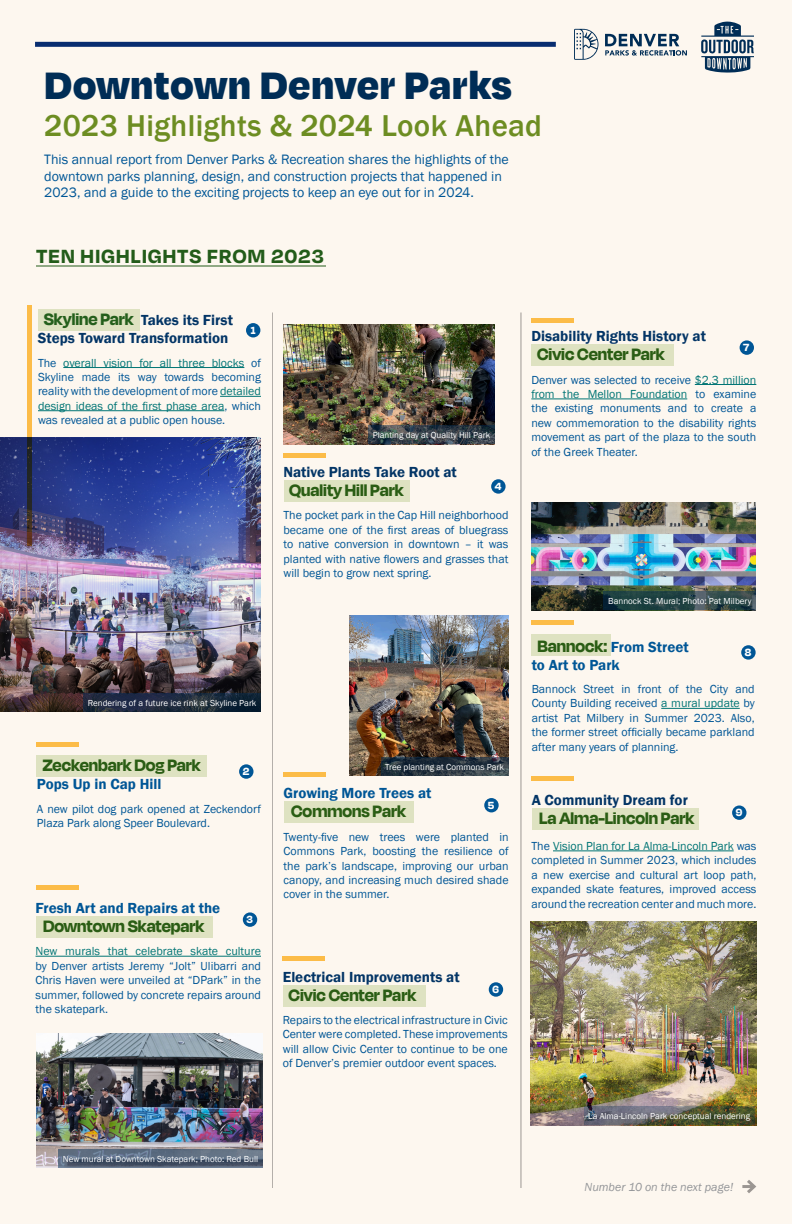
<style>
.page{position:relative;width:792px;height:1224px;background:#fdf7ef}
.page>*{position:absolute;margin:0;border:0;box-sizing:border-box;transform-origin:0 0}
.t1{font:900 44px "Degular";letter-spacing:.01em;color:#002d56}
.t2{font:500 31px "Franklin Gothic";letter-spacing:.01em;color:#6d8d22}
.t3{font:700 22px "Degular";letter-spacing:.03em;color:#245f1c}
.t4{font:700 19px "Degular Display";color:#245f1c}
.t5{font:600 15px/18px "Franklin Gothic";color:#033566;text-align:center}
.t6{font:600 15px "Franklin Gothic";color:#005696}
.t7{font:14px/16.8px "Franklin Gothic";color:#005696}
.t8{font:12px/14.4px "Franklin Gothic";color:#005696;text-align:justify}
.t9{font:italic 12px "Franklin Gothic";color:#939598}
.t10{font:700 12px "Degular Display";color:#fff}
.t11{font:9px "Franklin Gothic";color:#fff}
.s1{font-family:"Degular Display";font-weight:700;font-size:19px;color:#245f1c}
.s2{color:#017575}
</style>
<div class="page">
<hr style="left:36px;top:956px;width:225px;height:1px;background:#017575">
<hr style="left:553px;top:851px;width:181px;height:1px;background:#017575">
<div style="left:38px;top:309px;width:102px;height:21px;background:#dee2c1"></div>
<div style="left:532px;top:808px;width:167px;height:22px;background:#dee2c1"></div>
<div style="left:36px;top:917px;width:177px;height:21px;background:#dee2c1"></div>
<div style="left:35px;top:42px;width:521px;height:5px;background:#082d70"></div>
<svg style="left:701px;top:21px;width:53px;height:52px"></svg>
<hr style="left:63px;top:367px;width:181px;height:1px;background:#017575">
<hr style="left:220px;top:396px;width:41px;height:1px;background:#017575">
<hr style="left:38px;top:410px;width:186px;height:1px;background:#017575">
<hr style="left:695px;top:384px;width:61px;height:1px;background:#017575">
<hr style="left:531px;top:399px;width:156px;height:1px;background:#017575">
<hr style="left:661px;top:708px;width:79px;height:1px;background:#017575">
<div style="left:284px;top:453px;width:42px;height:5px;background:#fec24d"></div>
<div style="left:36px;top:742px;width:42px;height:5px;background:#fec24d"></div>
<div style="left:36px;top:885px;width:42px;height:5px;background:#fec24d"></div>
<div style="left:284px;top:772px;width:42px;height:5px;background:#fec24d"></div>
<div style="left:531px;top:620px;width:42px;height:5px;background:#fec24d"></div>
<div style="left:531px;top:318px;width:42px;height:5px;background:#fec24d"></div>
<hr style="left:36px;top:265px;width:290px;height:1px;background:#245f1c">
<div style="left:283px;top:956px;width:42px;height:5px;background:#fec24d"></div>
<div style="left:531px;top:776px;width:43px;height:5px;background:#fec24d"></div>
<img style="left:0;top:438px;width:261px;height:274px">
<img style="left:530px;top:921px;width:226px;height:204px">
<img style="left:284px;top:325px;width:211px;height:119px">
<img style="left:349px;top:616px;width:159px;height:160px">
<img style="left:531px;top:503px;width:225px;height:107px">
<img style="left:36px;top:1034px;width:227px;height:134px">
<div style="left:531px;top:345px;width:143px;height:21px;background:#dee2c1"></div>
<div style="left:283px;top:985px;width:142px;height:21px;background:#dee2c1"></div>
<div style="left:532px;top:635px;width:79px;height:21px;background:#dee2c1"></div>
<div style="left:284px;top:802px;width:130px;height:21px;background:#dee2c1"></div>
<div style="left:284px;top:481px;width:126px;height:21px;background:#dee2c1"></div>
<div style="left:36px;top:755px;width:171px;height:22px;background:#dee2c1"></div>
<svg style="left:27px;top:305px;width:5px;height:241px"></svg>
<div style="left:246px;top:323px;width:14px;height:14px;background:#005696;border-radius:50%"></div>
<div style="left:491px;top:479px;width:15px;height:15px;background:#005696;border-radius:50%"></div>
<div style="left:740px;top:340px;width:14px;height:15px;background:#005696;border-radius:50%"></div>
<div style="left:489px;top:982px;width:14px;height:15px;background:#005696;border-radius:50%"></div>
<div style="left:741px;top:645px;width:15px;height:15px;background:#005696;border-radius:50%"></div>
<div style="left:239px;top:764px;width:15px;height:15px;background:#005696;border-radius:50%"></div>
<div style="left:484px;top:798px;width:15px;height:14px;background:#005696;border-radius:50%"></div>
<hr style="left:272px;top:312px;width:1px;height:876px;background:#231f20">
<hr style="left:521px;top:312px;width:1px;height:876px;background:#231f20">
<div style="left:243px;top:912px;width:14px;height:15px;background:#005696;border-radius:50%"></div>
<div style="left:732px;top:805px;width:15px;height:15px;background:#005696;border-radius:50%"></div>
<svg style="left:605px;top:34px;width:82px;height:22px"></svg>
<svg style="left:574px;top:29px;width:24px;height:31px"></svg>
<svg style="left:742px;top:1180px;width:15px;height:13px"></svg>
<svg style="left:83px;top:693px;width:178px;height:19px;background:#1c2a3d"></svg>
<svg style="left:368px;top:425px;width:127px;height:19px;background:#37434b"></svg>
<svg style="left:604px;top:591px;width:152px;height:19px;background:#284547"></svg>
<svg style="left:381px;top:757px;width:127px;height:19px;background:#283540"></svg>
<svg style="left:58px;top:1149px;width:205px;height:19px;background:#556579"></svg>
<svg style="left:584px;top:1107px;width:171px;height:18px;background:#5a5d51"></svg>
<p class="t1" style="left:44px;top:56px;width:469px">Downtown Denver Parks</p>
<p class="t2" style="left:44px;top:107px;width:499px">2023 Highlights &amp; 2024 Look Ahead</p>
<p class="t7" style="left:44px;top:151px;width:466px">This annual report from Denver Parks &amp; Recreation shares the highlights of the downtown parks planning, design, and construction projects that happened in<br>2023, and a guide to the exciting projects to keep an eye out for in 2024.</p>
<h3 class="t3" style="left:36px;top:242px;width:289px">TEN HIGHLIGHTS FROM 2023</h3>
<p class="t5" style="left:38px;top:311px;width:197px"><span class="s1">Skyline Park</span> Takes its First<br>Steps Toward Transformation</p>
<p class="t8" style="left:38px;top:356px;width:225px">The <span class="s2">overall vision for all three blocks</span> of Skyline made its way towards becoming reality with the development of more <span class="s2">detailed design ideas of the first phase area</span>, which was revealed at a public open house.</p>
<p class="t10" style="left:251px;top:323px;width:6px">1</p>
<p class="t11" style="left:373px;top:429px;width:119px">Planting day at Quality Hill Park</p>
<p class="t5" style="left:284px;top:463px;width:175px">Native Plants Take Root at</p>
<p class="t4" style="left:289px;top:479px;width:116px">Quality Hill Park</p>
<p class="t8" style="left:284px;top:509px;width:227px">The pocket park in the Cap Hill neighborhood became one of the first areas of bluegrass to native conversion in downtown – it was planted with native flowers and grasses that will begin to grow next spring.</p>
<p class="t10" style="left:495px;top:479px;width:8px">4</p>
<p class="t11" style="left:88px;top:697px;width:170px">Rendering of a future ice rink at Skyline Park</p>
<p class="t4" style="left:43px;top:754px;width:160px">Zeckenbark Dog Park</p>
<p class="t6" style="left:37px;top:775px;width:126px">Pops Up in Cap Hill</p>
<p class="t8" style="left:37px;top:802px;width:226px">A new pilot dog park opened at Zeckendorf<br>Plaza Park along Speer Boulevard.</p>
<p class="t10" style="left:243px;top:764px;width:8px">2</p>
<p class="t6" style="left:36px;top:899px;width:186px">Fresh Art and Repairs at the</p>
<p class="t4" style="left:43px;top:915px;width:163px">Downtown Skatepark</p>
<p class="t8" style="left:36px;top:944px;width:227px"><span class="s2">New murals that celebrate skate culture </span>by Denver artists Jeremy “Jolt” Ulibarri and Chris Haven were unveiled at “DPark” in the summer, followed by concrete repairs around the skatepark.</p>
<p class="t10" style="left:247px;top:913px;width:8px">3</p>
<p class="t11" style="left:385px;top:761px;width:120px">Tree planting at Commons Park</p>
<p class="t6" style="left:284px;top:784px;width:149px">Growing More Trees at</p>
<p class="t4" style="left:291px;top:800px;width:116px">Commons Park</p>
<p class="t8" style="left:284px;top:830px;width:227px">Twenty-five new trees were planted in Commons Park, boosting the resilience of the park’s landscape, improving our urban canopy, and increasing much desired shade cover in the summer.</p>
<p class="t10" style="left:488px;top:798px;width:8px">5</p>
<p class="t5" style="left:283px;top:968px;width:178px">Electrical Improvements at</p>
<p class="t4" style="left:288px;top:984px;width:129px">Civic Center Park</p>
<p class="t8" style="left:283px;top:1013px;width:227px">Repairs to the electrical infrastructure in Civic Center were completed. These improvements will allow Civic Center to continue to be one of Denver’s premier outdoor event spaces.</p>
<p class="t10" style="left:492px;top:982px;width:8px">6</p>
<p class="t11" style="left:63px;top:1153px;width:197px">New mural at Downtown Skatepark; Photo: Red Bull</p>
<p class="t5" style="left:531px;top:327px;width:176px">Disability Rights History at</p>
<p class="t4" style="left:537px;top:343px;width:129px">Civic Center Park</p>
<p class="t8" style="left:531px;top:373px;width:227px">Denver was selected to receive <span class="s2">$2.3 million from the Mellon Foundation</span> to examine the existing monuments and to create a new commemoration to the disability rights movement as part of the plaza to the south of the Greek Theater.</p>
<p class="t10" style="left:743px;top:340px;width:8px">7</p>
<p class="t11" style="left:608px;top:595px;width:145px">Bannock St. Mural; Photo: Pat Milbery</p>
<p class="t6" style="left:537px;top:637px;width:153px"><span class="s1">Bannock:</span> From Street</p>
<p class="t6" style="left:532px;top:655px;width:89px">to Art to Park</p>
<p class="t8" style="left:532px;top:682px;width:225px">Bannock Street in front of the City and County Building received <span class="s2">a mural update</span> by artist Pat Milbery in Summer 2023. Also, the former street officially became parkland after many years of planning.</p>
<p class="t10" style="left:745px;top:645px;width:8px">8</p>
<p class="t5" style="left:532px;top:791px;width:158px">A Community Dream for</p>
<p class="t4" style="left:539px;top:807px;width:157px">La Alma-Lincoln Park</p>
<p class="t10" style="left:736px;top:806px;width:8px">9</p>
<p class="t8" style="left:531px;top:839px;width:227px">The <span class="s2">Vision Plan for La Alma-Lincoln Park</span> was completed in Summer 2023, which includes a new exercise and cultural art loop path, expanded skate features, improved access around the recreation center and much more.</p>
<p class="t11" style="left:588px;top:1110px;width:164px">La Alma-Lincoln Park conceptual rendering</p>
<p class="t9" style="left:585px;top:1179px;width:150px">Number 10 on the next page!</p>
</div>
